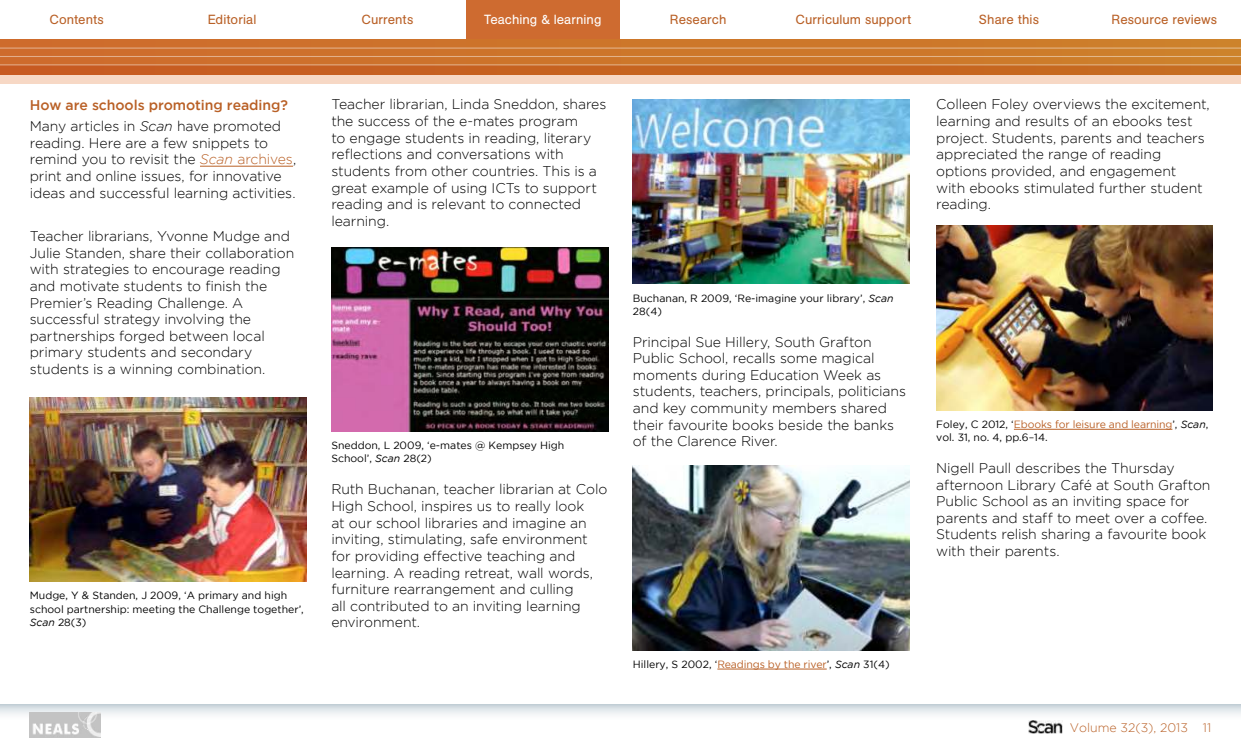
<style>
.page{position:relative;width:1241px;height:745px;background:#fff}
.page>*{position:absolute;margin:0;border:0;box-sizing:border-box;transform-origin:0 0}
.t1{font:300 14px/16.6px "Gotham";letter-spacing:-.005em;color:#000}
.t2{font:500 14px/21.6px "Gotham";letter-spacing:-.005em;color:#b96026}
.t3{font:13.12px "AG Buch BQ";letter-spacing:.005em;color:#b96026}
.t4{font:13.12px "AG Buch BQ";letter-spacing:.005em;color:#fff}
.t5{font:300 12.42px "Gotham";color:#b96026}
.t6{font:10.5px/13.1px "Gotham";color:#000}
.s1{font-weight:300;color:#000}
.s2{font-weight:300;font-style:italic;color:#000}
.s3{font-style:italic;color:#b96026}
.s4{color:#b96026}
.s5{font-style:italic}
</style>
<div class="page">
<img style="left:0;top:39px;width:1240px;height:25px">
<svg style="left:0;top:65px;width:1240px;height:19px;background:#dd9b70"></svg>
<hr style="left:0;top:47px;width:1240px;height:2px;background:#fff">
<hr style="left:0;top:56px;width:1240px;height:1px;background:#fff">
<img style="left:30px;top:711px;width:71px;height:25px">
<img style="left:1028px;top:720px;width:34px;height:13px">
<hr style="left:200px;top:166px;width:93px;height:1px;background:#b96026">
<img style="left:30px;top:397px;width:276px;height:184px">
<img style="left:632px;top:99px;width:277px;height:185px">
<img style="left:936px;top:226px;width:276px;height:184px">
<img style="left:632px;top:465px;width:277px;height:184px">
<img style="left:331px;top:247px;width:277px;height:184px">
<hr style="left:1013px;top:429px;width:159px;height:1px;background:#b96026">
<hr style="left:717px;top:668px;width:109px;height:1px;background:#b96026">
<div style="left:466px;top:0;width:153px;height:39px;background:#ce6b30"></div>
<p class="t3" style="left:49px;top:15px;width:56px">Contents</p>
<p class="t3" style="left:208px;top:15px;width:50px">Editorial</p>
<p class="t3" style="left:361px;top:15px;width:53px">Currents</p>
<p class="t4" style="left:484px;top:15px;width:119px">Teaching &amp; learning</p>
<p class="t3" style="left:669px;top:15px;width:58px">Research</p>
<p class="t3" style="left:795px;top:15px;width:117px">Curriculum support</p>
<p class="t3" style="left:978px;top:15px;width:61px">Share this</p>
<p class="t3" style="left:1111px;top:15px;width:107px">Resource reviews</p>
<p class="t2" style="left:30px;top:94px;width:260px">How are schools promoting reading?<br><span class="s1">Many articles in</span> <span class="s2">Scan</span> <span class="s1">have promoted</span></p>
<p class="t1" style="left:30px;top:135px;width:268px">reading. Here are a few snippets to remind you to revisit the <span class="s3">Scan</span> <span class="s4">archives</span>, print and online issues, for innovative ideas and successful learning activities.</p>
<p class="t1" style="left:30px;top:228px;width:266px">Teacher librarians, Yvonne Mudge and Julie Standen, share their collaboration with strategies to encourage reading and motivate students to finish the Premier’s Reading Challenge. A successful strategy involving the partnerships forged between local primary students and secondary students is a winning combination.</p>
<p class="t6" style="left:30px;top:589px;width:275px">Mudge, Y &amp; Standen, J 2009, ‘A primary and high school partnership: meeting the Challenge together’,<br><span class="s5">Scan</span> 28(3)</p>
<p class="t1" style="left:331px;top:97px;width:276px">Teacher librarian, Linda Sneddon, shares the success of the e-mates program<br>to engage students in reading, literary reflections and conversations with students from other countries. This is a great example of using ICTs to support reading and is relevant to connected learning.</p>
<p class="t6" style="left:331px;top:439px;width:234px">Sneddon, L 2009, ‘e-mates @ Kempsey High<br>School’, <span class="s5">Scan</span> 28(2)</p>
<p class="t1" style="left:331px;top:481px;width:277px">Ruth Buchanan, teacher librarian at Colo High School, inspires us to really look<br>at our school libraries and imagine an inviting, stimulating, safe environment for providing effective teaching and learning. A reading retreat, wall words, furniture rearrangement and culling<br>all contributed to an inviting learning environment.</p>
<p class="t6" style="left:632px;top:291px;width:262px">Buchanan, R 2009, ‘Re-imagine your library’, <span class="s5">Scan<br></span>28(4)</p>
<p class="t1" style="left:632px;top:333px;width:274px">Principal Sue Hillery, South Grafton Public School, recalls some magical moments during Education Week as students, teachers, principals, politicians and key community members shared their favourite books beside the banks of the Clarence River.</p>
<p class="t6" style="left:632px;top:657px;width:258px">Hillery, S 2002, ‘<span class="s4">Readings by the river</span>’, <span class="s5">Scan</span> 31(4)</p>
<p class="t1" style="left:936px;top:96px;width:275px">Colleen Foley overviews the excitement, learning and results of an ebooks test project. Students, parents and teachers appreciated the range of reading options provided, and engagement<br>with ebooks stimulated further student reading.</p>
<p class="t6" style="left:936px;top:418px;width:273px">Foley, C 2012, ‘<span class="s4">Ebooks for leisure and learning</span>’, <span class="s5">Scan</span>, vol. 31, no. 4, pp.6–14.</p>
<p class="t1" style="left:936px;top:460px;width:276px">Nigell Paull describes the Thursday afternoon Library Café at South Grafton Public School as an inviting space for parents and staff to meet over a coffee.<br>Students relish sharing a favourite book with their parents.</p>
<p class="t5" style="left:1069px;top:721px;width:143px">Volume 32(3), 2013 11</p>
</div>
